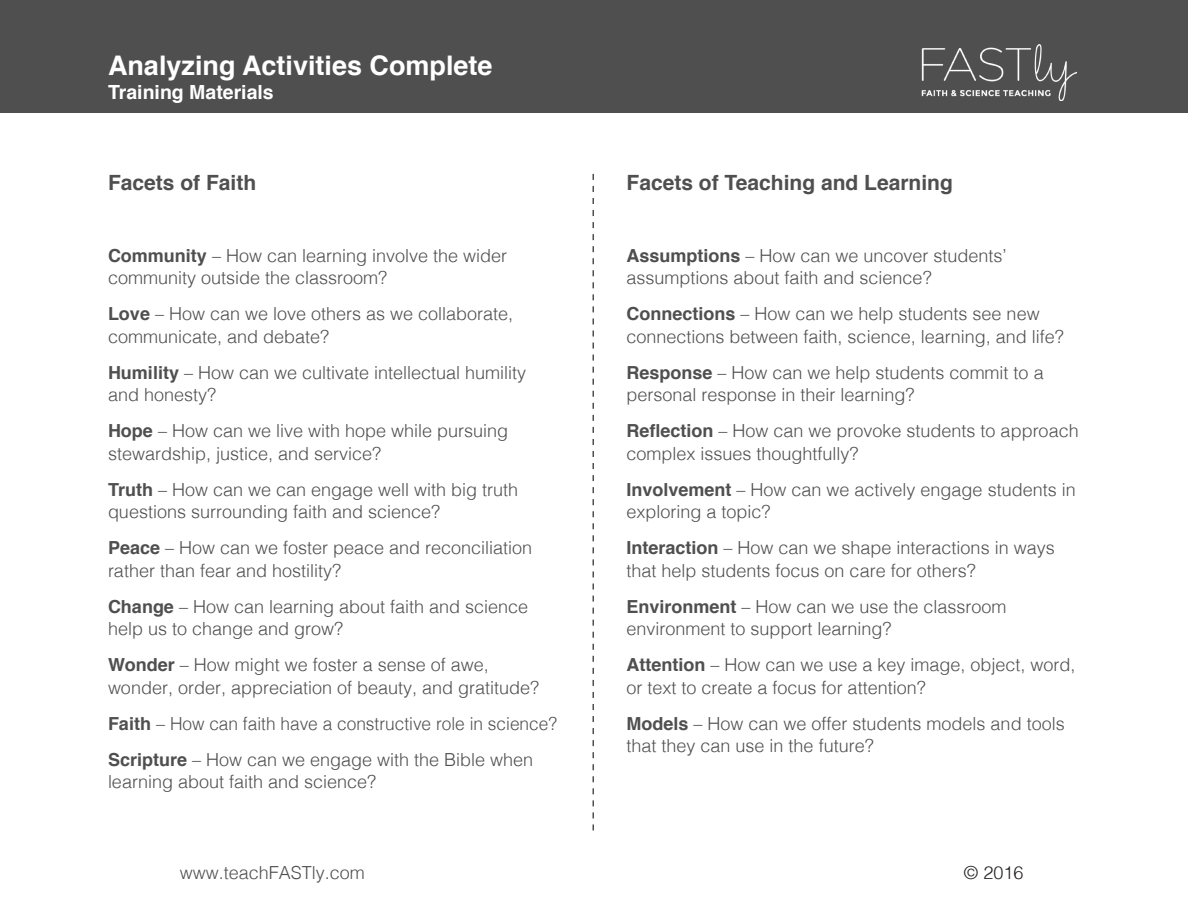
<style>
.page{position:relative;width:1188px;height:918px;background:#fff}
.page>*{position:absolute;margin:0;border:0;box-sizing:border-box;transform-origin:0 0}
.t1{font:700 27px "Helvetica";color:#fff}
.t2{font:700 21px "Helvetica";color:#504f4f}
.t3{font:700 19.5px "Helvetica";color:#fff}
.t4{font:300 18px/22.5px "Helvetica";color:#504f4f}
.t5{font:300 18px "Helvetica";color:#231f20}
.s1{font-weight:700}
</style>
<div class="page">
<div style="left:0;top:0;width:1188px;height:112px;background:#504f4f"></div>
<img style="left:922px;top:45px;width:154px;height:56px">
<svg style="left:592px;top:174px;width:2px;height:657px"></svg>
<h1 class="t1" style="left:108px;top:43px;width:386px">Analyzing Activities Complete</h1>
<p class="t3" style="left:108px;top:76px;width:167px">Training Materials</p>
<p class="t2" style="left:108px;top:165px;width:150px">Facets of Faith</p>
<p class="t4" style="left:108px;top:243px;width:401px"><span class="s1">Community</span> – How can learning involve the wider community outside the classroom?</p>
<p class="t4" style="left:108px;top:301px;width:407px"><span class="s1">Love</span> – How can we love others as we collaborate, communicate, and debate?</p>
<p class="t4" style="left:108px;top:360px;width:420px"><span class="s1">Humility</span> – How can we cultivate intellectual humility and honesty?</p>
<p class="t4" style="left:108px;top:418px;width:402px"><span class="s1">Hope</span> – How can we live with hope while pursuing stewardship, justice, and service?</p>
<p class="t4" style="left:108px;top:477px;width:412px"><span class="s1">Truth</span> – How can we can engage well with big truth questions surrounding faith and science?</p>
<p class="t4" style="left:108px;top:535px;width:426px"><span class="s1">Peace</span> – How can we foster peace and reconciliation rather than fear and hostility?</p>
<p class="t4" style="left:108px;top:594px;width:422px"><span class="s1">Change</span> – How can learning about faith and science help us to change and grow?</p>
<p class="t4" style="left:108px;top:652px;width:433px"><span class="s1">Wonder</span> – How might we foster a sense of awe, wonder, order, appreciation of beauty, and gratitude?</p>
<p class="t4" style="left:108px;top:704px;width:451px;line-height:36px"><span class="s1">Faith</span> – How can faith have a constructive role in science?<br><span class="s1">Scripture</span> – How can we engage with the Bible when</p>
<p class="t4" style="left:108px;top:769px;width:270px">learning about faith and science?</p>
<p class="t2" style="left:627px;top:165px;width:328px">Facets of Teaching and Learning</p>
<p class="t4" style="left:627px;top:243px;width:382px"><span class="s1">Assumptions</span> – How can we uncover students’ assumptions about faith and science?</p>
<p class="t4" style="left:627px;top:301px;width:439px"><span class="s1">Connections</span> – How can we help students see new connections between faith, science, learning, and life?</p>
<p class="t4" style="left:627px;top:360px;width:419px"><span class="s1">Response</span> – How can we help students commit to a personal response in their learning?</p>
<p class="t4" style="left:627px;top:418px;width:454px"><span class="s1">Reflection</span> – How can we provoke students to approach complex issues thoughtfully?</p>
<p class="t4" style="left:627px;top:477px;width:451px"><span class="s1">Involvement</span> – How can we actively engage students in exploring a topic?</p>
<p class="t4" style="left:627px;top:535px;width:430px"><span class="s1">Interaction</span> – How can we shape interactions in ways that help students focus on care for others?</p>
<p class="t4" style="left:627px;top:594px;width:382px"><span class="s1">Environment</span> – How can we use the classroom environment to support learning?</p>
<p class="t4" style="left:627px;top:652px;width:451px"><span class="s1">Attention</span> – How can we use a key image, object, word, or text to create a focus for attention?</p>
<p class="t4" style="left:627px;top:711px;width:440px"><span class="s1">Models</span> – How can we offer students models and tools that they can use in the future?</p>
<p class="t4" style="left:180px;top:860px;width:187px">www.teachFASTly.com</p>
<p class="t5" style="left:964px;top:857px;width:61px">© 2016</p>
</div>
